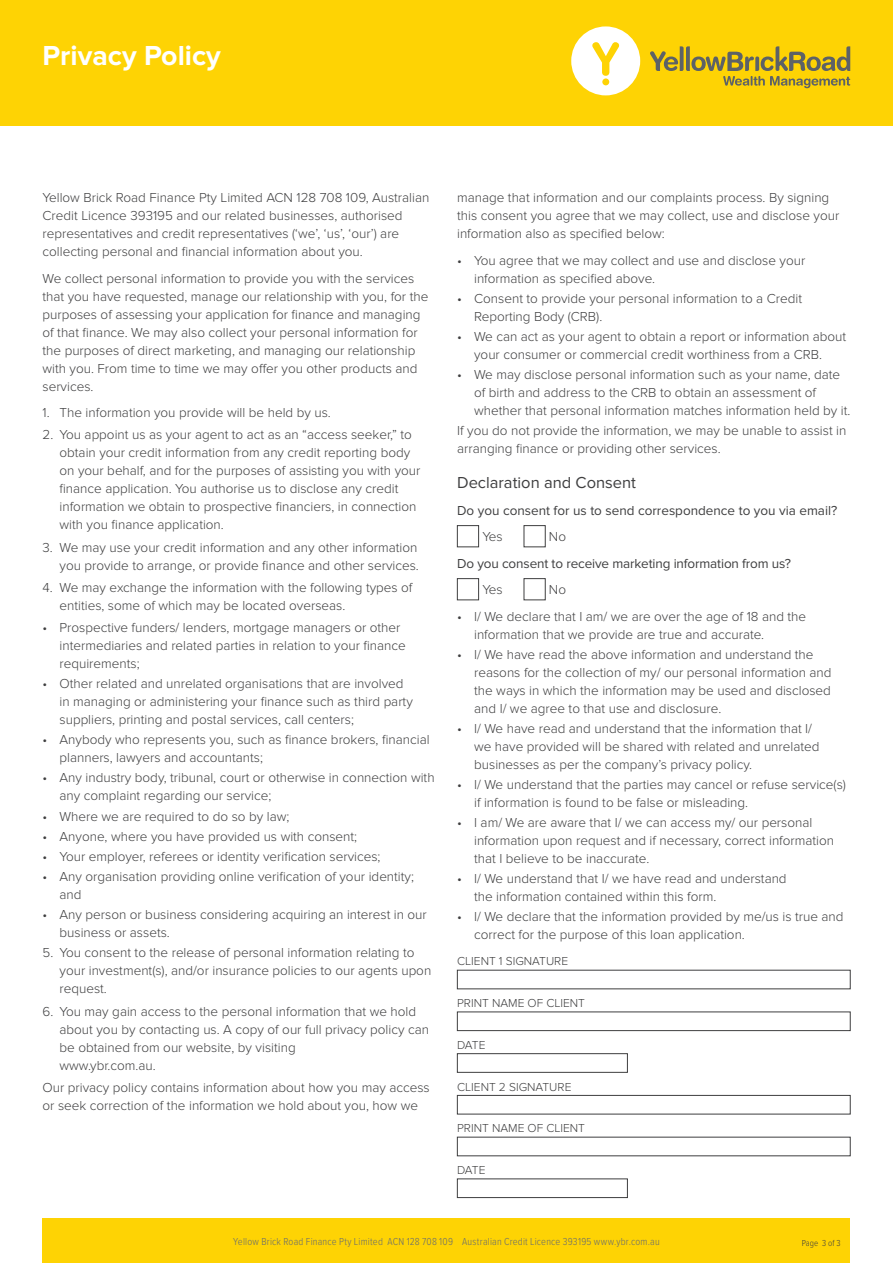
<style>
.page{position:relative;width:893px;height:1263px;background:#fff}
.page>*{position:absolute;margin:0;border:0;box-sizing:border-box;transform-origin:0 0}
.reverse_head{font:700 28.5px "Proxima Nova";color:#fff}
.subhead{font:16.5px "Proxima Nova";color:#3e3e3f}
.Body{font:300 13.5px/18px "Proxima Nova";color:#3e3e3f}
.Body-2{font:13.5px "Proxima Nova";letter-spacing:-.005em;color:#3e3e3f}
.Body-3{font:300 12px "Proxima Nova";color:#3e3e3f}
.t1{font:300 10.5px "Proxima Nova Cond";letter-spacing:.02em;color:#666b70}
.t2{font:300 9px "Proxima Nova Cond";color:#3e3e3f}
</style>
<div class="page">
<div style="left:43px;top:1218px;width:807px;height:45px;background:#fed304"></div>
<div style="left:0;top:0;width:893px;height:126px;background:#fed304"></div>
<svg style="left:571px;top:26px;width:69px;height:69px"></svg>
<svg style="left:650px;top:46px;width:200px;height:42px"></svg>
<div style="left:457px;top:525px;width:22px;height:22px;border:1px solid #3e3e3f"></div>
<div style="left:457px;top:578px;width:22px;height:22px;border:1px solid #3e3e3f"></div>
<div style="left:457px;top:1012px;width:393px;height:19px;border:1px solid #3e3e3f"></div>
<div style="left:457px;top:1053px;width:171px;height:19px;border:1px solid #3e3e3f"></div>
<div style="left:457px;top:1095px;width:393px;height:19px;border:1px solid #3e3e3f"></div>
<div style="left:457px;top:1179px;width:171px;height:19px;border:1px solid #3e3e3f"></div>
<p class="reverse_head" style="left:43px;top:39px;width:180px">Privacy Policy</p>
<p class="Body" style="left:43px;top:189px;width:388px">Yellow Brick Road Finance Pty Limited ACN 128 708 109, Australian Credit Licence 393195 and our related businesses, authorised representatives and credit representatives (‘we’, ‘us’, ‘our’) are collecting personal and financial information about you.</p>
<p class="Body" style="left:43px;top:269px;width:387px">We collect personal information to provide you with the services that you have requested, manage our relationship with you, for the purposes of assessing your application for finance and managing of that finance. We may also collect your personal information for the purposes of direct marketing, and managing our relationship with you. From time to time we may offer you other products and services.</p>
<p class="Body" style="left:43px;top:404px;width:290px">1. The information you provide will be held by us.</p>
<p class="Body" style="left:60px;top:426px;width:362px;text-indent:-17px">2. You appoint us as your agent to act as an “access seeker,” to obtain your credit information from any credit reporting body on your behalf, and for the purposes of assisting you with your finance application. You authorise us to disclose any credit information we obtain to prospective financiers, in connection with you finance application.</p>
<p class="Body" style="left:43px;top:538px;width:378px;text-align:right">3. We may use your credit information and any other information you provide to arrange, or provide finance and other services.</p>
<p class="Body" style="left:60px;top:578px;width:354px;text-indent:-17px">4. We may exchange the information with the following types of entities, some of which may be located overseas.</p>
<p class="Body" style="left:60px;top:619px;width:348px;text-indent:-17px">• Prospective funders/ lenders, mortgage managers or other intermediaries and related parties in relation to your finance requirements;</p>
<p class="Body" style="left:60px;top:675px;width:355px;text-indent:-17px">• Other related and unrelated organisations that are involved in managing or administering your finance such as third party suppliers, printing and postal services, call centers;</p>
<p class="Body" style="left:60px;top:731px;width:372px;text-indent:-17px">• Anybody who represents you, such as finance brokers, financial planners, lawyers and accountants;</p>
<p class="Body" style="left:60px;top:769px;width:377px;text-indent:-17px">• Any industry body, tribunal, court or otherwise in connection with any complaint regarding our service;</p>
<p class="Body" style="left:43px;top:807px;width:248px">• Where we are required to do so by law;</p>
<p class="Body" style="left:43px;top:827px;width:316px">• Anyone, where you have provided us with consent;</p>
<p class="Body" style="left:43px;top:847px;width:340px">• Your employer, referees or identity verification services;</p>
<p class="Body" style="left:60px;top:868px;width:356px;text-indent:-17px">• Any organisation providing online verification of your identity; and</p>
<p class="Body" style="left:60px;top:906px;width:369px;text-indent:-17px">• Any person or business considering acquiring an interest in our business or assets.</p>
<p class="Body" style="left:60px;top:944px;width:373px;text-indent:-17px">5. You consent to the release of personal information relating to your investment(s), and/or insurance policies to our agents upon request.</p>
<p class="Body" style="left:60px;top:1002px;width:371px;text-indent:-17px">6. You may gain access to the personal information that we hold about you by contacting us. A copy of our full privacy policy can be obtained from our website, by visiting<br>www.ybr.com.au.</p>
<p class="Body" style="left:43px;top:1078px;width:389px">Our privacy policy contains information about how you may access or seek correction of the information we hold about you, how we</p>
<p class="Body" style="left:457px;top:189px;width:384px">manage that information and our complaints process. By signing this consent you agree that we may collect, use and disclose your information also as specified below:</p>
<p class="Body" style="left:474px;top:251px;width:333px;text-indent:-17px">• You agree that we may collect and use and disclose your information as specified above.</p>
<p class="Body" style="left:474px;top:289px;width:329px;text-indent:-17px">• Consent to provide your personal information to a Credit<br>Reporting Body (CRB).</p>
<p class="Body" style="left:457px;top:327px;width:391px;text-align:center">• We can act as your agent to obtain a report or information about your consumer or commercial credit worthiness from a CRB.</p>
<p class="Body" style="left:474px;top:366px;width:378px;text-indent:-17px">• We may disclose personal information such as your name, date of birth and address to the CRB to obtain an assessment of whether that personal information matches information held by it.</p>
<p class="Body" style="left:457px;top:422px;width:391px">If you do not provide the information, we may be unable to assist in arranging finance or providing other services.</p>
<p class="subhead" style="left:457px;top:473px;width:181px">Declaration and Consent</p>
<p class="Body-2" style="left:457px;top:502px;width:382px">Do you consent for us to send correspondence to you via email?</p>
<p class="Body" style="left:482px;top:528px;width:22px">Yes</p>
<p class="Body" style="left:549px;top:528px;width:19px">No</p>
<p class="Body-2" style="left:457px;top:555px;width:335px">Do you consent to receive marketing information from us?</p>
<p class="Body" style="left:482px;top:581px;width:22px">Yes</p>
<p class="Body" style="left:549px;top:581px;width:19px">No</p>
<p class="Body" style="left:474px;top:607px;width:334px;text-indent:-17px">• I/ We declare that I am/ we are over the age of 18 and the information that we provide are true and accurate.</p>
<p class="Body" style="left:474px;top:645px;width:359px;text-indent:-17px">• I/ We have read the above information and understand the reasons for the collection of my/ our personal information and the ways in which the information may be used and disclosed and I/ we agree to that use and disclosure.</p>
<p class="Body" style="left:474px;top:719px;width:347px;text-indent:-17px">• I/ We have read and understand that the information that I/ we have provided will be shared with related and unrelated businesses as per the company’s privacy policy.</p>
<p class="Body" style="left:474px;top:776px;width:373px;text-indent:-17px">• I/ We understand that the parties may cancel or refuse service(s) if information is found to be false or misleading.</p>
<p class="Body" style="left:474px;top:814px;width:362px;text-indent:-17px">• I am/ We are aware that I/ we can access my/ our personal information upon request and if necessary, correct information that I believe to be inaccurate.</p>
<p class="Body" style="left:474px;top:870px;width:314px;text-indent:-17px">• I/ We understand that I/ we have read and understand the information contained within this form.</p>
<p class="Body" style="left:474px;top:908px;width:371px;text-indent:-17px">• I/ We declare that the information provided by me/us is true and correct for the purpose of this loan application.</p>
<p class="Body-3" style="left:457px;top:954px;width:113px">CLIENT 1 SIGNATURE</p>
<p class="Body-3" style="left:457px;top:996px;width:129px">PRINT NAME OF CLIENT</p>
<p class="Body-3" style="left:457px;top:1038px;width:30px">DATE</p>
<p class="Body-3" style="left:457px;top:1080px;width:116px">CLIENT 2 SIGNATURE</p>
<p class="Body-3" style="left:457px;top:1121px;width:129px">PRINT NAME OF CLIENT</p>
<p class="Body-3" style="left:457px;top:1163px;width:30px">DATE</p>
<p class="t1" style="left:233px;top:1233px;width:428px">Yellow Brick Road Finance Pty Limited ACN 128 708 109 Australian Credit Licence 393195 www.ybr.com.au</p>
<p class="t2" style="left:802px;top:1236px;width:40px">Page 3 of 3</p>
</div>
